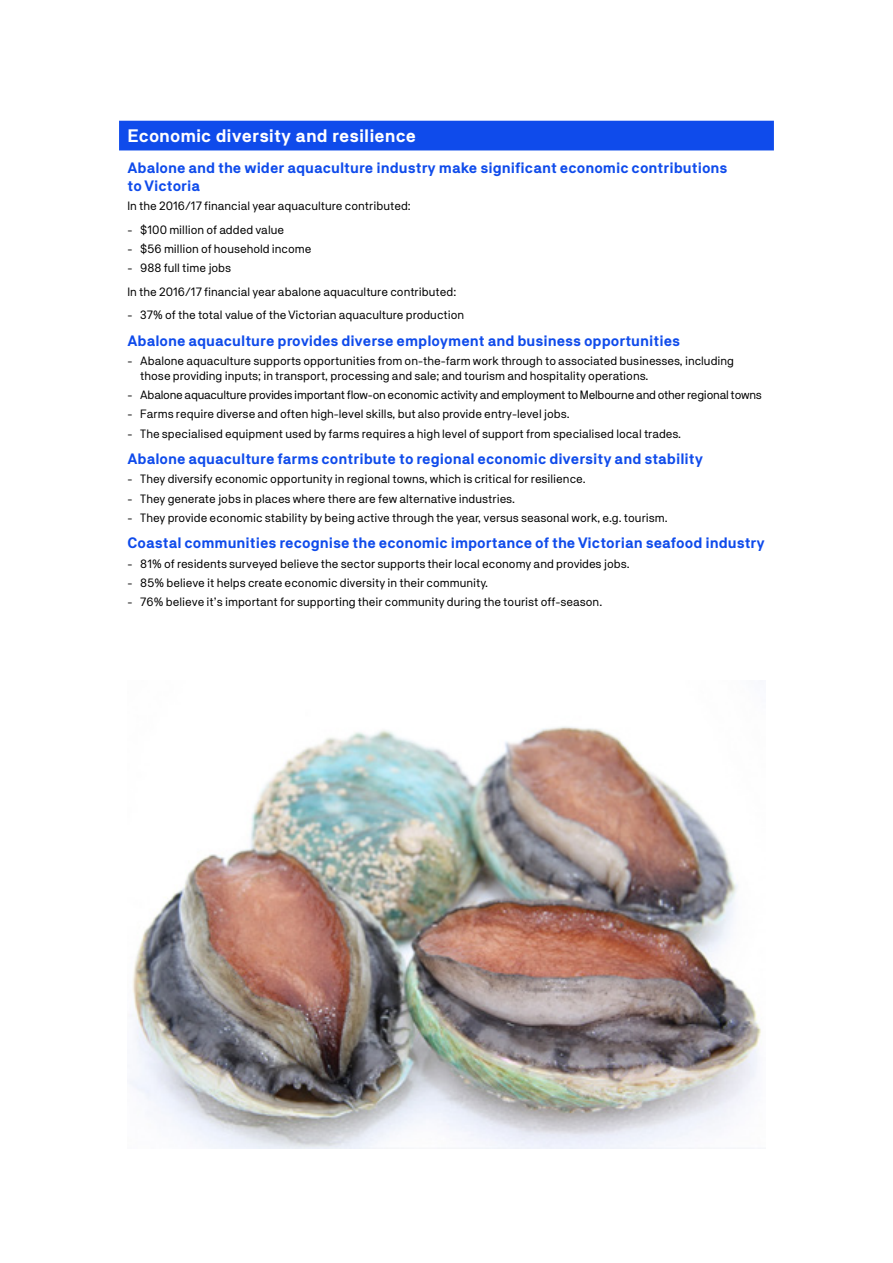
<style>
.page{position:relative;width:893px;height:1263px;background:#fff}
.page>*{position:absolute;margin:0;border:0;box-sizing:border-box;transform-origin:0 0}
.t1{font:700 18px "NB Akademie Std";color:#fff}
.t2{font:700 15px/18px "NB Akademie Std";color:#0f4beb}
.t3{font:12px/23.5px "NB Akademie Std";color:#000}
.t4{font:12px "NB Akademie Std";letter-spacing:-.02em;color:#000}
</style>
<div class="page">
<img style="left:129px;top:726px;width:632px;height:422px">
<div style="left:119px;top:121px;width:655px;height:29px;background:#0f4beb"></div>
<h1 class="t1" style="left:128px;top:125px;width:290px">Economic diversity and resilience</h1>
<p class="t2" style="left:128px;top:158px;width:601px">Abalone and the wider aquaculture industry make significant economic contributions to Victoria</p>
<p class="t3" style="left:128px;top:194px;width:285px">In the 2016/17 financial year aquaculture contributed:</p>
<p class="t3" style="left:128px;top:217px;width:158px">- $100 million of added value</p>
<p class="t3" style="left:128px;top:237px;width:185px">- $56 million of household income</p>
<p class="t3" style="left:128px;top:256px;width:330px">- 988 full time jobs<br>In the 2016/17 financial year abalone aquaculture contributed:</p>
<p class="t3" style="left:128px;top:303px;width:338px">- 37% of the total value of the Victorian aquaculture production</p>
<p class="t2" style="left:128px;top:331px;width:554px">Abalone aquaculture provides diverse employment and business opportunities</p>
<p class="t3" style="left:140px;top:353px;width:595px;line-height:15px;text-indent:-13px">- Abalone aquaculture supports opportunities from on-the-farm work through to associated businesses, including those providing inputs; in transport, processing and sale; and tourism and hospitality operations.</p>
<p class="t4" style="left:128px;top:388px;width:636px">- Abalone aquaculture provides important flow-on economic activity and employment to Melbourne and other regional towns</p>
<p class="t3" style="left:128px;top:402px;width:444px">- Farms require diverse and often high-level skills, but also provide entry-level jobs.</p>
<p class="t3" style="left:128px;top:421px;width:555px">- The specialised equipment used by farms requires a high level of support from specialised local trades.</p>
<p class="t2" style="left:128px;top:450px;width:577px">Abalone aquaculture farms contribute to regional economic diversity and stability</p>
<p class="t3" style="left:128px;top:467px;width:459px">- They diversify economic opportunity in regional towns, which is critical for resilience.</p>
<p class="t3" style="left:128px;top:486px;width:389px">- They generate jobs in places where there are few alternative industries.</p>
<p class="t3" style="left:128px;top:506px;width:542px">- They provide economic stability by being active through the year, versus seasonal work, e.g. tourism.</p>
<p class="t2" style="left:128px;top:534px;width:639px">Coastal communities recognise the economic importance of the Victorian seafood industry</p>
<p class="t3" style="left:128px;top:551px;width:504px">- 81% of residents surveyed believe the sector supports their local economy and provides jobs.</p>
<p class="t3" style="left:128px;top:571px;width:362px">- 85% believe it helps create economic diversity in their community.</p>
<p class="t3" style="left:128px;top:590px;width:476px">- 76% believe it’s important for supporting their community during the tourist off-season.</p>
</div>
